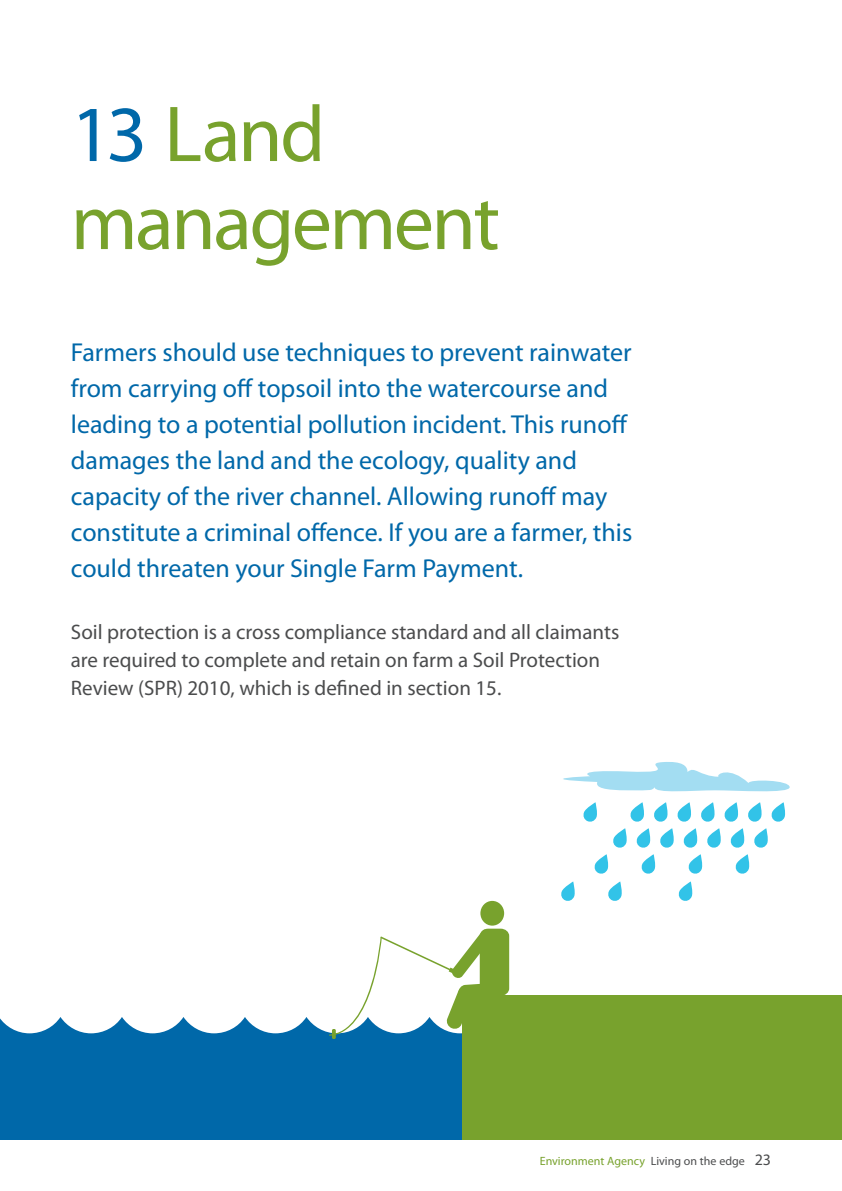
<style>
.page{position:relative;width:842px;height:1191px;background:#fff}
.page>*{position:absolute;margin:0;border:0;box-sizing:border-box;transform-origin:0 0}
.t1{font:80px/88px "Myriad Pro";letter-spacing:-.03em;color:#78a22d}
.t2{font:26px/36px "Myriad Pro";color:#0068a9}
.t3{font:21px/28px "Myriad Pro";color:#4b4c4d}
.t4{font:12px "Myriad Pro";color:#78a22d}
.s1{color:#0068a9}
.s2{color:#4b4c4d}
.s3{font-size:16px;color:#4b4c4d}
</style>
<div class="page">
<div style="left:0;top:1035px;width:675px;height:105px;background:#0068a9"></div>
<div style="left:462px;top:995px;width:380px;height:145px;background:#78a22d"></div>
<svg style="left:563px;top:762px;width:227px;height:30px"></svg>
<svg style="left:583px;top:802px;width:14px;height:20px"></svg>
<svg style="left:630px;top:802px;width:14px;height:20px"></svg>
<svg style="left:654px;top:802px;width:14px;height:20px"></svg>
<svg style="left:677px;top:802px;width:14px;height:20px"></svg>
<svg style="left:701px;top:802px;width:14px;height:20px"></svg>
<svg style="left:724px;top:802px;width:14px;height:20px"></svg>
<svg style="left:748px;top:802px;width:14px;height:20px"></svg>
<svg style="left:771px;top:802px;width:15px;height:20px"></svg>
<svg style="left:613px;top:828px;width:14px;height:20px"></svg>
<svg style="left:636px;top:828px;width:15px;height:20px"></svg>
<svg style="left:660px;top:828px;width:14px;height:20px"></svg>
<svg style="left:683px;top:828px;width:15px;height:20px"></svg>
<svg style="left:707px;top:828px;width:14px;height:20px"></svg>
<svg style="left:730px;top:828px;width:15px;height:20px"></svg>
<svg style="left:754px;top:828px;width:14px;height:20px"></svg>
<svg style="left:561px;top:881px;width:14px;height:20px"></svg>
<svg style="left:608px;top:881px;width:14px;height:20px"></svg>
<svg style="left:678px;top:881px;width:15px;height:20px"></svg>
<svg style="left:594px;top:854px;width:15px;height:20px"></svg>
<svg style="left:641px;top:854px;width:15px;height:20px"></svg>
<svg style="left:688px;top:854px;width:15px;height:20px"></svg>
<svg style="left:735px;top:854px;width:15px;height:20px"></svg>
<div style="left:480px;top:901px;width:24px;height:24px;background:#78a22d;border-radius:50%"></div>
<svg style="left:0;top:928px;width:510px;height:108px"></svg>
<svg style="left:332px;top:1029px;width:4px;height:10px"></svg>
<p class="t1" style="left:71px;top:89px;width:431px"><span class="s1">13</span> Land management</p>
<p class="t2" style="left:71px;top:334px;width:563px">Farmers should use techniques to prevent rainwater from carrying off topsoil into the watercourse and leading to a potential pollution incident. This runoff damages the land and the ecology, quality and capacity of the river channel. Allowing runoff may constitute a criminal offence. If you are a farmer, this could threaten your Single Farm Payment.</p>
<p class="t3" style="left:71px;top:617px;width:550px">Soil protection is a cross compliance standard and all claimants are required to complete and retain on farm a Soil Protection<br>Review (SPR) 2010, which is defined in section 15.</p>
<p class="t4" style="left:540px;top:1153px;width:233px">Environment Agency <span class="s2">Living on the edge</span> <span class="s3">23</span></p>
</div>
